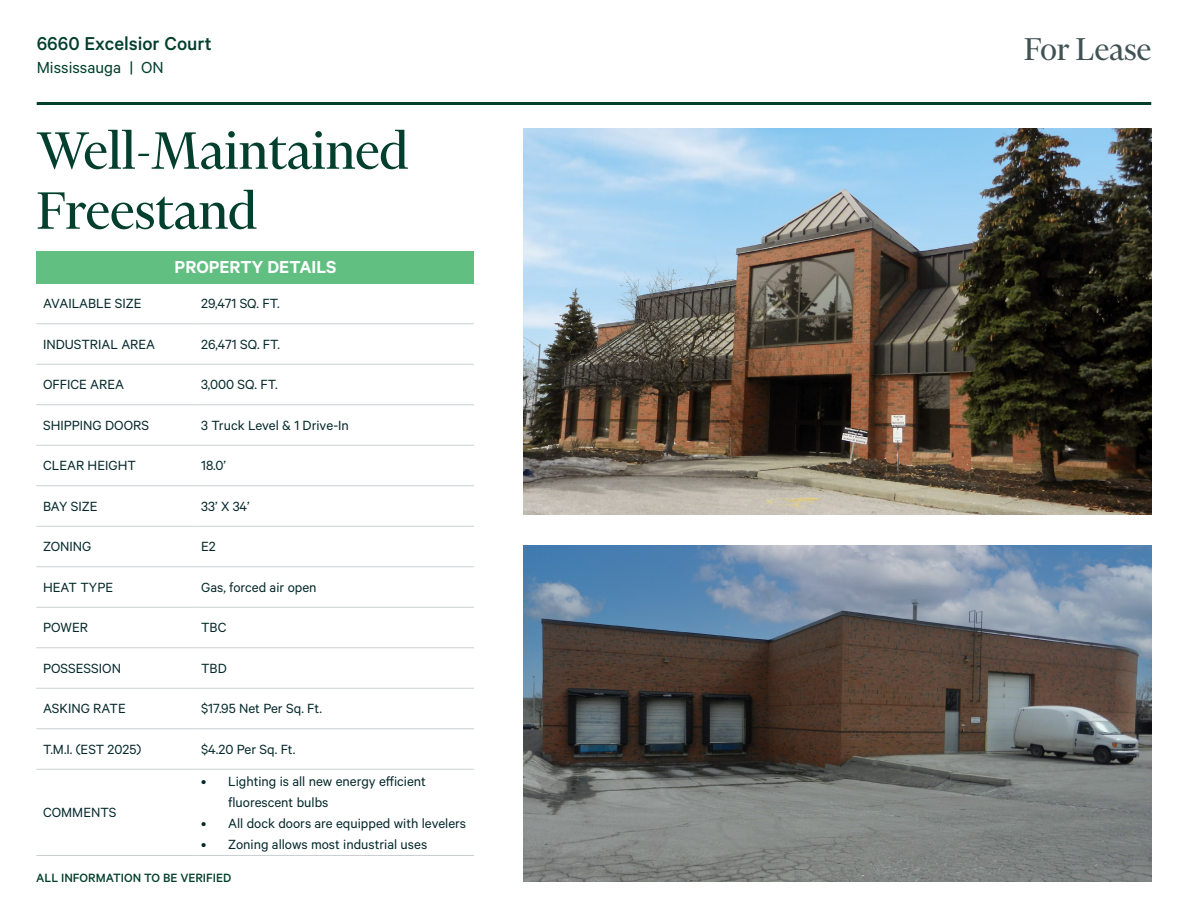
<style>
.page{position:relative;width:1188px;height:918px;background:#fff}
.page>*{position:absolute;margin:0;border:0;box-sizing:border-box;transform-origin:0 0}
.Heading_Small{font:60px/60px "Financier Display";color:#023f2c}
.t1{font:36px "Financier Display";color:#415255}
.t2{font:500 21px "Calibre";color:#023f2c}
.Table_Header{font:600 19.5px "Calibre";color:#fff}
.t3{font:18px "Calibre";color:#023f2c}
.Table_Content{font:15px/21px "Calibre";color:#05292c}
.Table_Content_Bold{font:15px "Calibre";color:#05292c}
.Callout_Description{font:500 13.5px "Calibre";color:#023f2c}
</style>
<div class="page">
<img style="left:524px;top:545px;width:627px;height:336px">
<img style="left:524px;top:128px;width:627px;height:386px">
<div style="left:36px;top:251px;width:438px;height:32px;background:#61bf82"></div>
<hr style="left:36px;top:323px;width:158px;height:1px;background:#cad0d2">
<hr style="left:194px;top:323px;width:280px;height:1px;background:#cad0d2">
<hr style="left:36px;top:364px;width:158px;height:1px;background:#cad0d2">
<hr style="left:194px;top:364px;width:280px;height:1px;background:#cad0d2">
<hr style="left:36px;top:404px;width:158px;height:1px;background:#cad0d2">
<hr style="left:194px;top:404px;width:280px;height:1px;background:#cad0d2">
<hr style="left:36px;top:445px;width:158px;height:1px;background:#cad0d2">
<hr style="left:194px;top:445px;width:280px;height:1px;background:#cad0d2">
<hr style="left:36px;top:485px;width:158px;height:1px;background:#cad0d2">
<hr style="left:194px;top:485px;width:280px;height:1px;background:#cad0d2">
<hr style="left:36px;top:526px;width:158px;height:1px;background:#cad0d2">
<hr style="left:194px;top:526px;width:280px;height:1px;background:#cad0d2">
<hr style="left:36px;top:566px;width:158px;height:1px;background:#cad0d2">
<hr style="left:194px;top:566px;width:280px;height:1px;background:#cad0d2">
<hr style="left:36px;top:607px;width:158px;height:1px;background:#cad0d2">
<hr style="left:194px;top:607px;width:280px;height:1px;background:#cad0d2">
<hr style="left:36px;top:647px;width:158px;height:1px;background:#cad0d2">
<hr style="left:194px;top:647px;width:280px;height:1px;background:#cad0d2">
<hr style="left:36px;top:688px;width:158px;height:1px;background:#cad0d2">
<hr style="left:194px;top:688px;width:280px;height:1px;background:#cad0d2">
<hr style="left:36px;top:728px;width:158px;height:1px;background:#cad0d2">
<hr style="left:194px;top:728px;width:280px;height:1px;background:#cad0d2">
<hr style="left:36px;top:769px;width:158px;height:1px;background:#cad0d2">
<hr style="left:194px;top:769px;width:280px;height:1px;background:#cad0d2">
<hr style="left:36px;top:855px;width:158px;height:1px;background:#cad0d2">
<hr style="left:194px;top:855px;width:280px;height:1px;background:#cad0d2">
<hr style="left:37px;top:102px;width:1114px;height:3px;background:#023f2c">
<p class="t2" style="left:37px;top:32px;width:176px">6660 Excelsior Court</p>
<p class="t3" style="left:37px;top:57px;width:129px">Mississauga | ON</p>
<p class="Heading_Small" style="left:37px;top:120px;width:373px">Well-Maintained<br>Freestand</p>
<p class="Table_Header" style="left:175px;top:256px;width:163px">PROPERTY DETAILS</p>
<p class="Table_Content_Bold" style="left:43px;top:295px;width:100px">AVAILABLE SIZE</p>
<p class="Table_Content" style="left:201px;top:293px;width:80px">29,471 SQ. FT.</p>
<p class="Table_Content_Bold" style="left:43px;top:335px;width:114px">INDUSTRIAL AREA</p>
<p class="Table_Content" style="left:201px;top:333px;width:80px">26,471 SQ. FT.</p>
<p class="Table_Content_Bold" style="left:43px;top:376px;width:83px">OFFICE AREA</p>
<p class="Table_Content" style="left:201px;top:374px;width:78px">3,000 SQ. FT.</p>
<p class="Table_Content_Bold" style="left:43px;top:416px;width:108px">SHIPPING DOORS</p>
<p class="Table_Content" style="left:201px;top:414px;width:149px">3 Truck Level &amp; 1 Drive-In</p>
<p class="Table_Content_Bold" style="left:43px;top:457px;width:94px">CLEAR HEIGHT</p>
<p class="Table_Content" style="left:201px;top:455px;width:26px">18.0’</p>
<p class="Table_Content_Bold" style="left:43px;top:497px;width:56px">BAY SIZE</p>
<p class="Table_Content" style="left:201px;top:495px;width:50px">33’ X 34’</p>
<p class="Table_Content_Bold" style="left:43px;top:538px;width:50px">ZONING</p>
<p class="Table_Content" style="left:201px;top:536px;width:16px">E2</p>
<p class="Table_Content_Bold" style="left:43px;top:578px;width:72px">HEAT TYPE</p>
<p class="Table_Content" style="left:201px;top:576px;width:117px">Gas, forced air open</p>
<p class="Table_Content_Bold" style="left:43px;top:619px;width:46px">POWER</p>
<p class="Table_Content" style="left:201px;top:617px;width:27px">TBC</p>
<p class="Table_Content_Bold" style="left:43px;top:659px;width:79px">POSSESSION</p>
<p class="Table_Content" style="left:201px;top:657px;width:27px">TBD</p>
<p class="Table_Content_Bold" style="left:43px;top:700px;width:84px">ASKING RATE</p>
<p class="Table_Content" style="left:201px;top:698px;width:122px">$17.95 Net Per Sq. Ft.</p>
<p class="Table_Content_Bold" style="left:43px;top:740px;width:100px">T.M.I. (EST 2025)</p>
<p class="Table_Content" style="left:201px;top:738px;width:96px">$4.20 Per Sq. Ft.</p>
<p class="Table_Content" style="left:228px;top:770px;width:199px;text-indent:-27px">• Lighting is all new energy efficient fluorescent bulbs</p>
<p class="Table_Content" style="left:201px;top:812px;width:267px">• All dock doors are equipped with levelers</p>
<p class="Table_Content" style="left:201px;top:833px;width:228px">• Zoning allows most industrial uses</p>
<p class="Callout_Description" style="left:36px;top:870px;width:197px">ALL INFORMATION TO BE VERIFIED</p>
<p class="Table_Content_Bold" style="left:43px;top:804px;width:75px">COMMENTS</p>
<p class="t1" style="left:1024px;top:30px;width:129px">For Lease</p>
</div>
